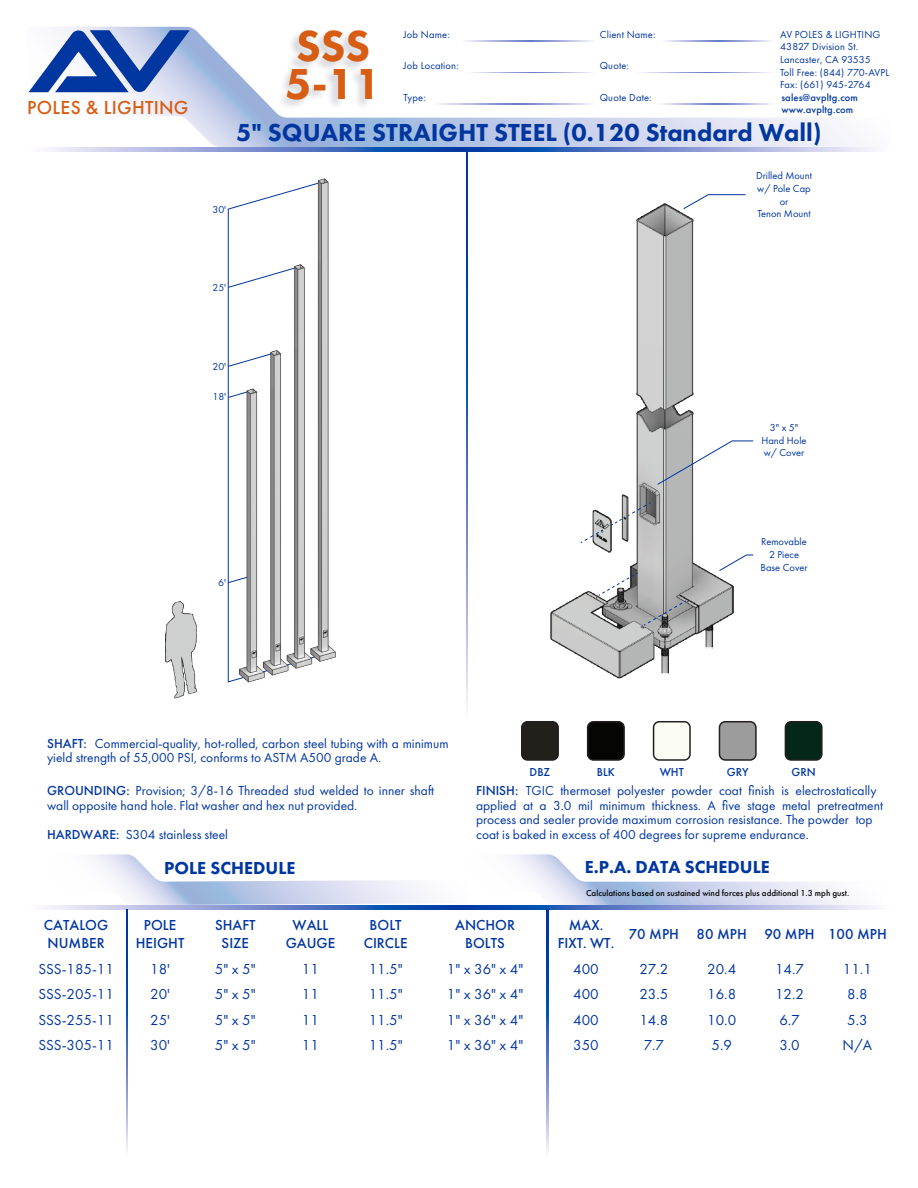
<style>
.page{position:relative;width:918px;height:1188px;background:#fff}
.page>*{position:absolute;margin:0;border:0;box-sizing:border-box;transform-origin:0 0}
.t1{font:800 45px/37.8px "Futura PT";color:#d75d14}
.t2{font:800 25.5px "Futura PT";color:#0036a0}
.t3{font:500 19.5px "Futura PT";letter-spacing:.015em;color:#d75d14}
.t4{font:800 18px "Futura PT";color:#0036a0}
.t5{font:15px/25.5px "Futura PT";color:#0036a0;text-align:justify}
.t6{font:500 15px/18px "Futura PT";color:#0036a0;text-align:center}
.t7{font:13.5px/14.4px "Futura PT";color:#0036a0}
.t8{font:500 12px "Futura PT";color:#0036a0}
.t9{font:10.5px/12.6px "Futura PT";letter-spacing:.005em;color:#0036a0;text-align:center}
.t10{font:500 10.5px/12.6px "Futura PT";letter-spacing:.015em;color:#0036a0}
.t11{font:500 9px "Futura PT";color:#050504}
.s1{font-weight:500}
</style>
<div class="page">
<img style="left:550px;top:203px;width:183px;height:476px">
<svg style="left:580px;top:529px;width:24px;height:15px"></svg>
<svg style="left:598px;top:572px;width:89px;height:54px;background:#a9aaaa"></svg>
<svg style="left:610px;top:502px;width:41px;height:24px"></svg>
<div style="left:701px;top:647px;width:15px;height:10px;background:#fff"></div>
<div style="left:657px;top:673px;width:15px;height:9px;background:#fff"></div>
<svg style="left:657px;top:440px;width:97px;height:45px"></svg>
<svg style="left:718px;top:554px;width:36px;height:18px"></svg>
<svg style="left:683px;top:194px;width:63px;height:16px"></svg>
<svg style="left:91px;top:854px;width:752px;height:51px"></svg>
<svg style="left:46px;top:147px;width:830px;height:4px;background:#7490ce"></svg>
<svg style="left:45px;top:905px;width:830px;height:5px;background:#748fce"></svg>
<svg style="left:466px;top:151px;width:2px;height:558px"></svg>
<svg style="left:126px;top:910px;width:2px;height:242px"></svg>
<svg style="left:547px;top:910px;width:1px;height:242px"></svg>
<svg style="left:28px;top:27px;width:823px;height:120px"></svg>
<svg style="left:29px;top:30px;width:161px;height:62px"></svg>
<svg style="left:460px;top:41px;width:135px;height:1px"></svg>
<svg style="left:467px;top:72px;width:128px;height:1px"></svg>
<svg style="left:433px;top:103px;width:162px;height:1px"></svg>
<svg style="left:660px;top:41px;width:114px;height:1px"></svg>
<svg style="left:635px;top:72px;width:139px;height:1px"></svg>
<svg style="left:657px;top:103px;width:117px;height:1px"></svg>
<img style="left:269px;top:27px;width:117px;height:100px">
<div style="left:522px;top:722px;width:36px;height:38px;background:#231f1a;border-radius:6px"></div>
<div style="left:521px;top:721px;width:38px;height:40px;border:2px solid #231f20;border-radius:6px"></div>
<div style="left:588px;top:722px;width:36px;height:38px;background:#050504;border-radius:6px"></div>
<div style="left:587px;top:721px;width:38px;height:40px;border:2px solid #231f20;border-radius:6px"></div>
<div style="left:654px;top:722px;width:36px;height:38px;background:#fbfcf4;border-radius:6px"></div>
<div style="left:653px;top:721px;width:38px;height:40px;border:2px solid #231f20;border-radius:6px"></div>
<div style="left:719px;top:722px;width:37px;height:38px;background:#9c9c9c;border-radius:6px"></div>
<div style="left:719px;top:721px;width:38px;height:40px;border:2px solid #231f20;border-radius:6px"></div>
<div style="left:785px;top:722px;width:37px;height:38px;background:#03281a;border-radius:6px"></div>
<div style="left:785px;top:721px;width:38px;height:40px;border:2px solid #231f20;border-radius:6px"></div>
<img style="left:166px;top:178px;width:170px;height:520px">
<h3 class="t3" style="left:27px;top:95px;width:163px">POLES &amp; LIGHTING</h3>
<p class="t9" style="left:212px;top:203px;width:15px">30'</p>
<p class="t9" style="left:780px;top:28px;width:111px;text-align:left">AV POLES &amp; LIGHTING<br>43827 Division St.<br>Lancaster, CA 93535<br>Toll Free: (844) 770-AVPL<br>Fax: (661) 945-2764</p>
<p class="t10" style="left:781px;top:91px;width:78px">sales@avpltg.com www.avpltg.com</p>
<h1 class="t1" style="left:285px;top:27px;width:99px">SSS<br>5-11</h1>
<h2 class="t2" style="left:236px;top:116px;width:587px">5" SQUARE STRAIGHT STEEL (0.120 Standard Wall)</h2>
<p class="t9" style="left:404px;top:28px;width:48px">Job Name:</p>
<p class="t9" style="left:404px;top:60px;width:57px">Job Location:</p>
<p class="t9" style="left:404px;top:91px;width:24px">Type:</p>
<p class="t9" style="left:600px;top:28px;width:57px">Client Name:</p>
<p class="t9" style="left:600px;top:60px;width:31px">Quote:</p>
<p class="t9" style="left:600px;top:91px;width:53px">Quote Date:</p>
<p class="t9" style="left:756px;top:170px;width:57px">Drilled Mount w/ Pole Cap or<br>Tenon Mount</p>
<p class="t9" style="left:212px;top:281px;width:15px">25'</p>
<p class="t9" style="left:212px;top:360px;width:15px">20'</p>
<p class="t9" style="left:212px;top:390px;width:15px">18'</p>
<p class="t9" style="left:762px;top:421px;width:47px">3" x 5"<br>Hand Hole w/ Cover</p>
<p class="t9" style="left:218px;top:577px;width:9px">6'</p>
<p class="t9" style="left:760px;top:536px;width:49px">Removable<br>2 Piece<br>Base Cover</p>
<p class="t7" style="left:47px;top:736px;width:403px"><span class="s1">SHAFT:</span> Commercial-quality, hot-rolled, carbon steel tubing with a minimum yield strength of 55,000 PSI, conforms to ASTM A500 grade A.</p>
<p class="t7" style="left:47px;top:784px;width:389px"><span class="s1">GROUNDING:</span> Provision; 3/8-16 Threaded stud welded to inner shaft wall opposite hand hole. Flat washer and hex nut provided.</p>
<p class="t7" style="left:47px;top:827px;width:182px"><span class="s1">HARDWARE:</span> S304 stainless steel</p>
<p class="t8" style="left:530px;top:765px;width:22px">DBZ</p>
<p class="t8" style="left:597px;top:765px;width:20px">BLK</p>
<p class="t8" style="left:660px;top:765px;width:26px">WHT</p>
<p class="t8" style="left:727px;top:765px;width:23px">GRY</p>
<p class="t8" style="left:791px;top:765px;width:26px">GRN</p>
<p class="t7" style="left:476px;top:784px;width:408px"><span class="s1">FINISH:</span> TGIC thermoset polyester powder coat finish is electrostatically applied at a 3.0 mil minimum thickness. A five stage metal pretreatment process and sealer provide maximum corrosion resistance. The powder top coat is baked in excess of 400 degrees for supreme endurance.</p>
<h3 class="t4" style="left:164px;top:856px;width:133px">POLE SCHEDULE</h3>
<h3 class="t4" style="left:585px;top:855px;width:186px">E.P.A. DATA SCHEDULE</h3>
<p class="t6" style="left:44px;top:916px;width:66px;text-align:left">CATALOG<br>NUMBER</p>
<p class="t5" style="left:38px;top:956px;width:77px">SSS-185-11<br>SSS-205-11<br>SSS-255-11<br>SSS-305-11</p>
<p class="t6" style="left:136px;top:916px;width:50px">POLE<br>HEIGHT</p>
<p class="t5" style="left:150px;top:956px;width:21px">18' 20' 25' 30'</p>
<p class="t6" style="left:215px;top:916px;width:42px">SHAFT<br>SIZE</p>
<p class="t5" style="left:215px;top:956px;width:42px">5" x 5" 5" x 5" 5" x 5" 5" x 5"</p>
<p class="t6" style="left:286px;top:916px;width:51px">WALL<br>GAUGE</p>
<p class="t5" style="left:302px;top:956px;width:19px">11<br>11<br>11<br>11</p>
<p class="t6" style="left:364px;top:916px;width:45px">BOLT<br>CIRCLE</p>
<p class="t5" style="left:369px;top:956px;width:35px">11.5" 11.5" 11.5" 11.5"</p>
<p class="t6" style="left:455px;top:916px;width:61px">ANCHOR<br>BOLTS</p>
<p class="t5" style="left:447px;top:956px;width:78px">1" x 36" x 4" 1" x 36" x 4" 1" x 36" x 4" 1" x 36" x 4"</p>
<p class="t11" style="left:586px;top:887px;width:265px">Calculations based on sustained wind forces plus additional 1.3 mph gust.</p>
<p class="t6" style="left:558px;top:916px;width:58px">MAX.<br>FIXT. WT.</p>
<p class="t5" style="left:573px;top:956px;width:27px">400<br>400<br>400<br>350</p>
<p class="t6" style="left:629px;top:925px;width:52px">70 MPH</p>
<p class="t5" style="left:639px;top:956px;width:30px">27.2<br>23.5<br>14.8<br>7.7</p>
<p class="t6" style="left:697px;top:925px;width:52px">80 MPH</p>
<p class="t5" style="left:707px;top:956px;width:30px">20.4<br>16.8<br>10.0<br>5.9</p>
<p class="t6" style="left:764px;top:925px;width:52px">90 MPH</p>
<p class="t5" style="left:775px;top:956px;width:30px;text-align:left">14.7<br>12.2<br>6.7<br>3.0</p>
<p class="t6" style="left:828px;top:925px;width:60px">100 MPH</p>
<p class="t5" style="left:843px;top:956px;width:31px;text-align:center">11.1<br>8.8<br>5.3<br>N/A</p>
</div>
